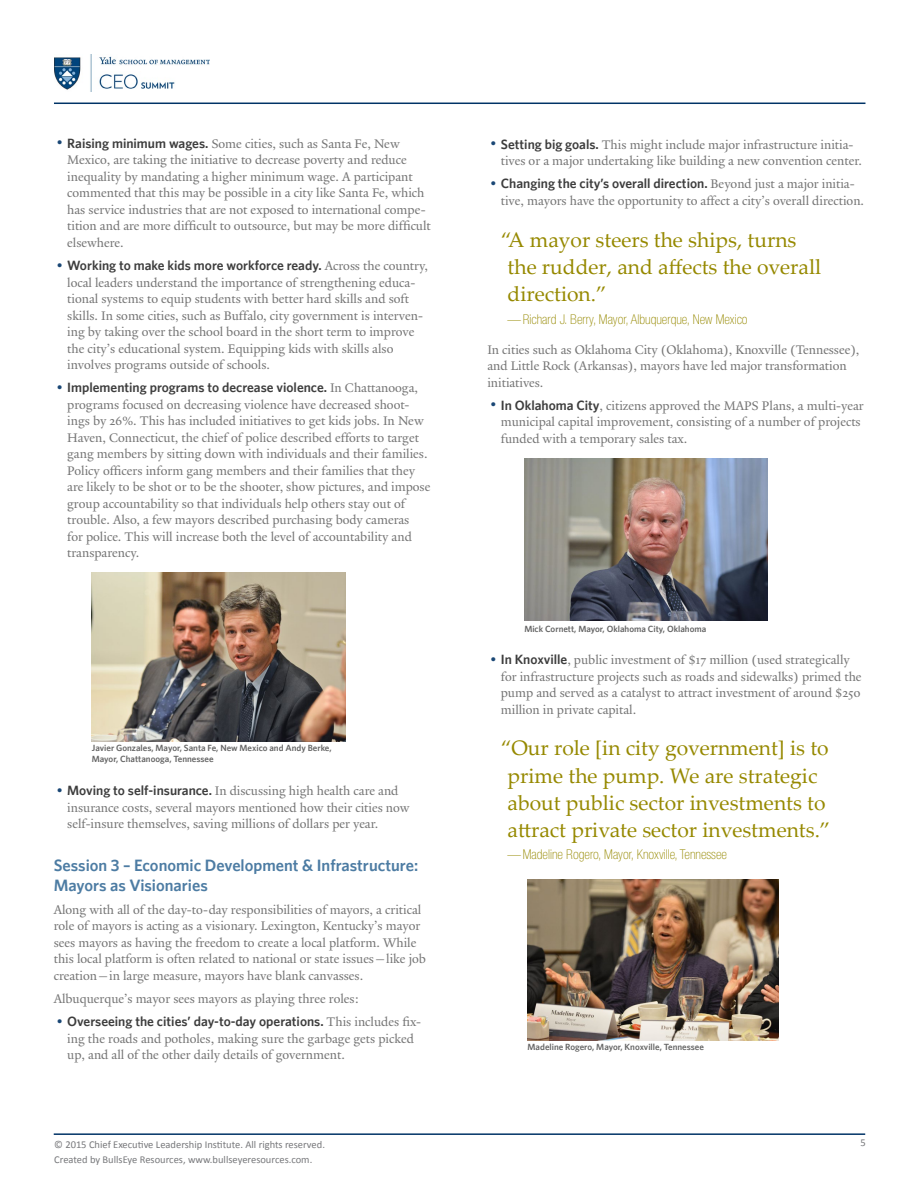
<style>
.page{position:relative;width:918px;height:1188px;background:#fff}
.page>*{position:absolute;margin:0;border:0;box-sizing:border-box;transform-origin:0 0}
.t1{font:21px/27px "Palatino Linotype";color:#968900}
.t2{font:600 16.5px/19.8px "Whitney";color:#4d7ca3}
.t3{font:13.5px/16.5px "Yale Design";color:#757575}
.t4{font:600 13.5px "Whitney";color:#3d3d3d}
.t5{font:100 condensed 13.5px "Helvetica Neue LT Std";color:#968900}
.t6{font:10.5px "Calibri";color:#77787b}
.t7{font:600 9px/10.8px "Whitney";color:#666}
.s1{font-size:22.5px;color:#1a4775}
.s2{font-family:"Whitney";font-weight:600;color:#3d3d3d}
.s3{font-family:"Yale Design";font-weight:400;font-size:22.5px;color:#1a4775}
.s4{font-family:"Yale Design";font-weight:400;color:#757575}
</style>
<div class="page">
<hr style="left:54px;top:1133px;width:811px;height:2px;background:#036">
<hr style="left:54px;top:103px;width:811px;height:1px;background:#036">
<img style="left:54px;top:54px;width:156px;height:38px">
<img style="left:92px;top:572px;width:253px;height:169px">
<img style="left:524px;top:458px;width:243px;height:162px">
<img style="left:528px;top:880px;width:250px;height:160px">
<p class="t3" style="left:67px;top:135px;width:365px;text-indent:-14px"><span class="s1">•</span> <span class="s2">Raising minimum wages.</span> Some cities, such as Santa Fe, New Mexico, are taking the initiative to decrease poverty and reduce inequality by mandating a higher minimum wage. A participant commented that this may be possible in a city like Santa Fe, which has service industries that are not exposed to international compe&shy;tition and are more difficult to outsource, but may be more difficult elsewhere.</p>
<p class="t4" style="left:54px;top:257px;width:376px"><span class="s3">•</span> Working to make kids more workforce ready. <span class="s4">Across the country,</span></p>
<p class="t3" style="left:67px;top:274px;width:357px">local leaders understand the importance of strengthening educa&shy;tional systems to equip students with better hard skills and soft skills. In some cities, such as Buffalo, city government is interven&shy;ing by taking over the school board in the short term to improve the city’s educational system. Equipping kids with skills also involves programs outside of schools.</p>
<p class="t4" style="left:54px;top:379px;width:366px"><span class="s3">•</span> Implementing programs to decrease violence. <span class="s4">In Chattanooga,</span></p>
<p class="t3" style="left:67px;top:396px;width:365px">programs focused on decreasing violence have decreased shoot&shy;ings by 26%. This has included initiatives to get kids jobs. In New Haven, Connecticut, the chief of police described efforts to target gang members by sitting down with individuals and their families.<br>Policy officers inform gang members and their families that they are likely to be shot or to be the shooter, show pictures, and impose group accountability so that individuals help others stay out of trouble. Also, a few mayors described purchasing body cameras<br>for police. This will increase both the level of accountability and transparency.</p>
<p class="t7" style="left:92px;top:743px;width:241px">Javier Gonzales, Mayor, Santa Fe, New Mexico and Andy Berke,<br>Mayor, Chattanooga, Tennessee</p>
<p class="t3" style="left:67px;top:783px;width:344px;text-indent:-14px"><span class="s1">•</span> <span class="s2">Moving to self-insurance.</span> In discussing high health care and insurance costs, several mayors mentioned how their cities now self-insure themselves, saving millions of dollars per year.</p>
<p class="t2" style="left:54px;top:855px;width:366px">Session 3 – Economic Development &amp; Infrastructure:<br>Mayors as Visionaries</p>
<p class="t3" style="left:54px;top:901px;width:374px">Along with all of the day-to-day responsibilities of mayors, a critical role of mayors is acting as a visionary. Lexington, Kentucky’s mayor sees mayors as having the freedom to create a local platform. While this local platform is often related to national or state issues—like job creation—in large measure, mayors have blank canvasses.</p>
<p class="t3" style="left:54px;top:991px;width:307px">Albuquerque’s mayor sees mayors as playing three roles:</p>
<p class="t4" style="left:54px;top:1014px;width:369px"><span class="s3">•</span> Overseeing the cities’ day-to-day operations. <span class="s4">This includes fix-</span></p>
<p class="t3" style="left:67px;top:1030px;width:348px">ing the roads and potholes, making sure the garbage gets picked up, and all of the other daily details of government.</p>
<p class="t3" style="left:501px;top:136px;width:363px;text-indent:-14px"><span class="s1">•</span> <span class="s2">Setting big goals.</span> This might include major infrastructure initia&shy;tives or a major undertaking like building a new convention center.</p>
<p class="t4" style="left:487px;top:175px;width:369px"><span class="s3">•</span> Changing the city’s overall direction. <span class="s4">Beyond just a major initia-</span></p>
<p class="t3" style="left:501px;top:192px;width:365px">tive, mayors have the opportunity to affect a city’s overall direction.</p>
<h1 class="t1" style="left:508px;top:225px;width:315px;text-indent:-7px">“A mayor steers the ships, turns the rudder, and affects the overall direction.”</h1>
<p class="t5" style="left:508px;top:311px;width:242px">—Richard J. Berry, Mayor, Albuquerque, New Mexico</p>
<p class="t3" style="left:487px;top:341px;width:374px">In cities such as Oklahoma City (Oklahoma), Knoxville (Tennessee), and Little Rock (Arkansas), mayors have led major transformation initiatives.</p>
<p class="t3" style="left:501px;top:397px;width:364px;text-indent:-14px"><span class="s1">•</span> <span class="s2">In Oklahoma City</span>, citizens approved the MAPS Plans, a multi-year municipal capital improvement, consisting of a number of projects funded with a temporary sales tax.</p>
<p class="t7" style="left:524px;top:623px;width:183px">Mick Cornett, Mayor, Oklahoma City, Oklahoma</p>
<p class="t3" style="left:501px;top:652px;width:362px;text-indent:-14px"><span class="s1">•</span> <span class="s2">In Knoxville</span>, public investment of $17 million (used strategically for infrastructure projects such as roads and sidewalks) primed the pump and served as a catalyst to attract investment of around $250 million in private capital.</p>
<h1 class="t1" style="left:501px;top:734px;width:331px;text-align:center">“Our role [in city government] is to prime the pump. We are strategic about public sector investments to attract private sector investments.”</h1>
<p class="t5" style="left:508px;top:847px;width:221px">—Madeline Rogero, Mayor, Knoxville, Tennessee</p>
<p class="t7" style="left:528px;top:1041px;width:178px">Madeline Rogero, Mayor, Knoxville, Tennessee</p>
<p class="t6" style="left:54px;top:1138px;width:272px">© 2015 Chief Executive Leadership Institute. All rights reserved.</p>
<p class="t6" style="left:860px;top:1136px;width:7px">5</p>
<p class="t6" style="left:54px;top:1153px;width:260px">Created by BullsEye Resources, www.bullseyeresources.com.</p>
</div>
